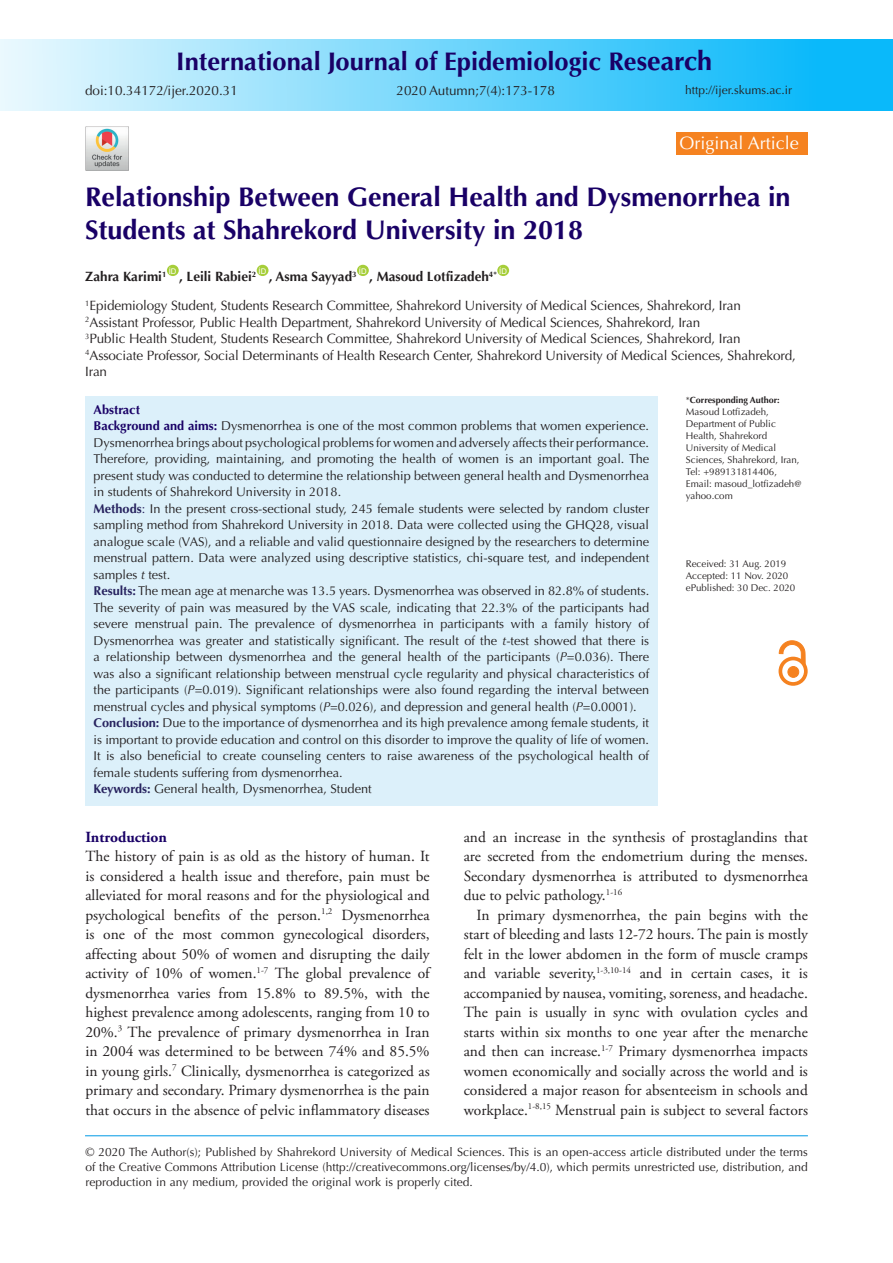
<style>
.page{position:relative;width:893px;height:1263px;background:#fff}
.page>*{position:absolute;margin:0;border:0;box-sizing:border-box;transform-origin:0 0}
.t1{font:700 27px/33px "Optima LT Std";color:#190066}
.t2{font:700 25.5px "Optima LT Std";color:#190066}
.t3{font:18px "Optima LT Std";color:#fff}
.t4{font:15.45px/19.5px "Adobe Garamond Pro";color:#231f20;text-align:justify}
.t5{font:700 15.45px "Adobe Garamond Pro";color:#190066}
.t6{font:13.5px/16.5px "Optima LT Std";letter-spacing:-.01em;color:#231f20}
.t7{font:12.75px/16.5px "Optima LT Std";color:#231f20}
.t8{font:12px/15px "Optima LT Std";color:#231f20;text-align:justify}
.t9{font:9.75px/12px "Optima LT Std";color:#231f20}
.t10{font:700 9px "Optima LT Std";color:#231f20}
.s1{font-size:27px}
.s2{font-weight:700}
.s3{font-weight:700;color:#190066}
.s4{font-weight:700;color:#190166}
.s5{font-weight:700;color:#27235f}
.s6{color:#27235f}
.s7{font-style:italic}
.s8{font-weight:400}
</style>
<div class="page">
<div style="left:0;top:39px;width:893px;height:72px;background:linear-gradient(to right,#e9f8fe,#00b4f9)"></div>
<hr style="left:85px;top:1135px;width:723px;height:1px;background:#0099e5">
<div style="left:167px;top:265px;width:12px;height:11px;background:#a6ce39;border-radius:50%"></div>
<div style="left:257px;top:265px;width:11px;height:11px;background:#a6ce39;border-radius:50%"></div>
<div style="left:357px;top:265px;width:12px;height:11px;background:#a6ce39;border-radius:50%"></div>
<div style="left:497px;top:265px;width:12px;height:11px;background:#a6ce39;border-radius:50%"></div>
<div style="left:676px;top:132px;width:132px;height:23px;background:#f58220"></div>
<div style="left:85px;top:396px;width:573px;height:409px;background:#dcf0fa"></div>
<div style="left:788px;top:666px;width:11px;height:11px;background:#f58220;border-radius:50%"></div>
<div style="left:788px;top:666px;width:11px;height:11px;border:1px solid #f58220;border-radius:50%"></div>
<div style="left:778px;top:657px;width:30px;height:29px;border:4px solid #f58220;border-radius:50%"></div>
<svg style="left:779px;top:640px;width:26px;height:25px"></svg>
<img style="left:85px;top:127px;width:43px;height:43px">
<h2 class="t2" style="left:176px;top:47px;width:537px">International Journal of Epidemiologic Re<span class="s1">search</span></h2>
<p class="t6" style="left:85px;top:82px;width:154px">doi:10.34172/ijer.2020.31</p>
<p class="t6" style="left:396px;top:82px;width:160px">2020 Autumn;7(4):173-178</p>
<p class="t8" style="left:685px;top:82px;width:109px">http://ijer.skums.ac.ir</p>
<h3 class="t3" style="left:679px;top:132px;width:121px">Original Article</h3>
<h1 class="t1" style="left:85px;top:181px;width:707px">Relationship Between General Health and Dysmenorrhea in<br>Students at Shahrekord University in 2018</h1>
<p class="t6" style="left:85px;top:262px;width:657px;line-height:29.2px"><span class="s2">Zahra Karimi</span><sup>1</sup> <sup>ID</sup> <span class="s2">, Leili Rabiei</span><sup>2</sup> <sup>ID</sup> <span class="s2">, Asma Sayyad</span><sup>3</sup> <sup>ID</sup> <span class="s2">, Masoud Lotfizadeh</span><sup>4*</sup> <sup>ID<br></sup><sup>1</sup>Epidemiology Student, Students Research Committee, Shahrekord University of Medical Sciences, Shahrekord, Iran</p>
<p class="t6" style="left:85px;top:314px;width:712px"><sup>2</sup>Assistant Professor, Public Health Department, Shahrekord University of Medical Sciences, Shahrekord, Iran<br><sup>3</sup>Public Health Student, Students Research Committee, Shahrekord University of Medical Sciences, Shahrekord, Iran <sup>4</sup>Associate Professor, Social Determinants of Health Research Center, Shahrekord University of Medical Sciences, Shahrekord, Iran</p>
<p class="t7" style="left:94px;top:401px;width:557px"><span class="s3">Abstract<br></span><span class="s4">Background and aims:</span> Dysmenorrhea is one of the most common problems that women experience.<br>Dysmenorrhea brings about psychological problems for women and adversely affects their performance.<br>Therefore, providing, maintaining, and promoting the health of women is an important goal. The present study was conducted to determine the relationship between general health and Dysmenorrhea in students of Shahrekord University in 2018.<br><span class="s5">Methods</span><span class="s6">:</span> In the present cross-sectional study, 245 female students were selected by random cluster sampling method from Shahrekord University in 2018. Data were collected using the GHQ28, visual analogue scale (VAS), and a reliable and valid questionnaire designed by the researchers to determine menstrual pattern. Data were analyzed using descriptive statistics, chi-square test, and independent samples <span class="s7">t</span> test.<br><span class="s5">Results:</span> The mean age at menarche was 13.5 years. Dysmenorrhea was observed in 82.8% of students.<br>The severity of pain was measured by the VAS scale, indicating that 22.3% of the participants had severe menstrual pain. The prevalence of dysmenorrhea in participants with a family history of Dysmenorrhea was greater and statistically significant. The result of the <span class="s7">t</span>-test showed that there is a relationship between dysmenorrhea and the general health of the participants (<span class="s7">P</span>=0.036). There was also a significant relationship between menstrual cycle regularity and physical characteristics of the participants (<span class="s7">P</span>=0.019). Significant relationships were also found regarding the interval between menstrual cycles and physical symptoms (<span class="s7">P</span>=0.026), and depression and general health (<span class="s7">P</span>=0.0001).<br><span class="s5">Conclusion:</span> Due to the importance of dysmenorrhea and its high prevalence among female students, it is important to provide education and control on this disorder to improve the quality of life of women.<br>It is also beneficial to create counseling centers to raise awareness of the psychological health of female students suffering from dysmenorrhea.<br><span class="s5">Keywords:</span> General health, Dysmenorrhea, Student</p>
<p class="t10" style="left:686px;top:394px;width:95px"><span class="s8">*</span>Corresponding Author:</p>
<p class="t9" style="left:686px;top:405px;width:118px">Masoud Lotfizadeh,<br>Department of Public<br>Health, Shahrekord<br>University of Medical<br>Sciences, Shahrekord, Iran,<br>Tel: +989131814406,<br>Email: masoud_lotfizadeh@ yahoo.com</p>
<p class="t9" style="left:686px;top:558px;width:111px">Received: 31 Aug. 2019<br>Accepted: 11 Nov. 2020 ePublished: 30 Dec. 2020</p>
<p class="t5" style="left:85px;top:828px;width:83px">Introduction</p>
<p class="t4" style="left:85px;top:847px;width:346px">The history of pain is as old as the history of human. It is considered a health issue and therefore, pain must be alleviated for moral reasons and for the physiological and psychological benefits of the person.<sup>1,2</sup> Dysmenorrhea is one of the most common gynecological disorders, affecting about 50% of women and disrupting the daily activity of 10% of women.<sup>1-7</sup> The global prevalence of dysmenorrhea varies from 15.8% to 89.5%, with the highest prevalence among adolescents, ranging from 10 to 20%.<sup>3</sup> The prevalence of primary dysmenorrhea in Iran in 2004 was determined to be between 74% and 85.5% in young girls.<sup>7</sup> Clinically, dysmenorrhea is categorized as primary and secondary. Primary dysmenorrhea is the pain that occurs in the absence of pelvic inflammatory diseases</p>
<p class="t4" style="left:464px;top:827px;width:346px">and an increase in the synthesis of prostaglandins that are secreted from the endometrium during the menses.<br>Secondary dysmenorrhea is attributed to dysmenorrhea due to pelvic pathology.<sup>1-16</sup></p>
<p class="t4" style="left:464px;top:905px;width:346px;text-indent:13px">In primary dysmenorrhea, the pain begins with the start of bleeding and lasts 12-72 hours. The pain is mostly felt in the lower abdomen in the form of muscle cramps and variable severity,<sup>1-3,10-14</sup> and in certain cases, it is accompanied by nausea, vomiting, soreness, and headache.<br>The pain is usually in sync with ovulation cycles and starts within six months to one year after the menarche and then can increase.<sup>1-7</sup> Primary dysmenorrhea impacts women economically and socially across the world and is considered a major reason for absenteeism in schools and workplace.<sup>1-8,15</sup> Menstrual pain is subject to several factors</p>
<p class="t8" style="left:85px;top:1144px;width:724px">© 2020 The Author(s); Published by Shahrekord University of Medical Sciences. This is an open-access article distributed under the terms of the Creative Commons Attribution License (http://creativecommons.org/licenses/by/4.0), which permits unrestricted use, distribution, and reproduction in any medium, provided the original work is properly cited.</p>
</div>
